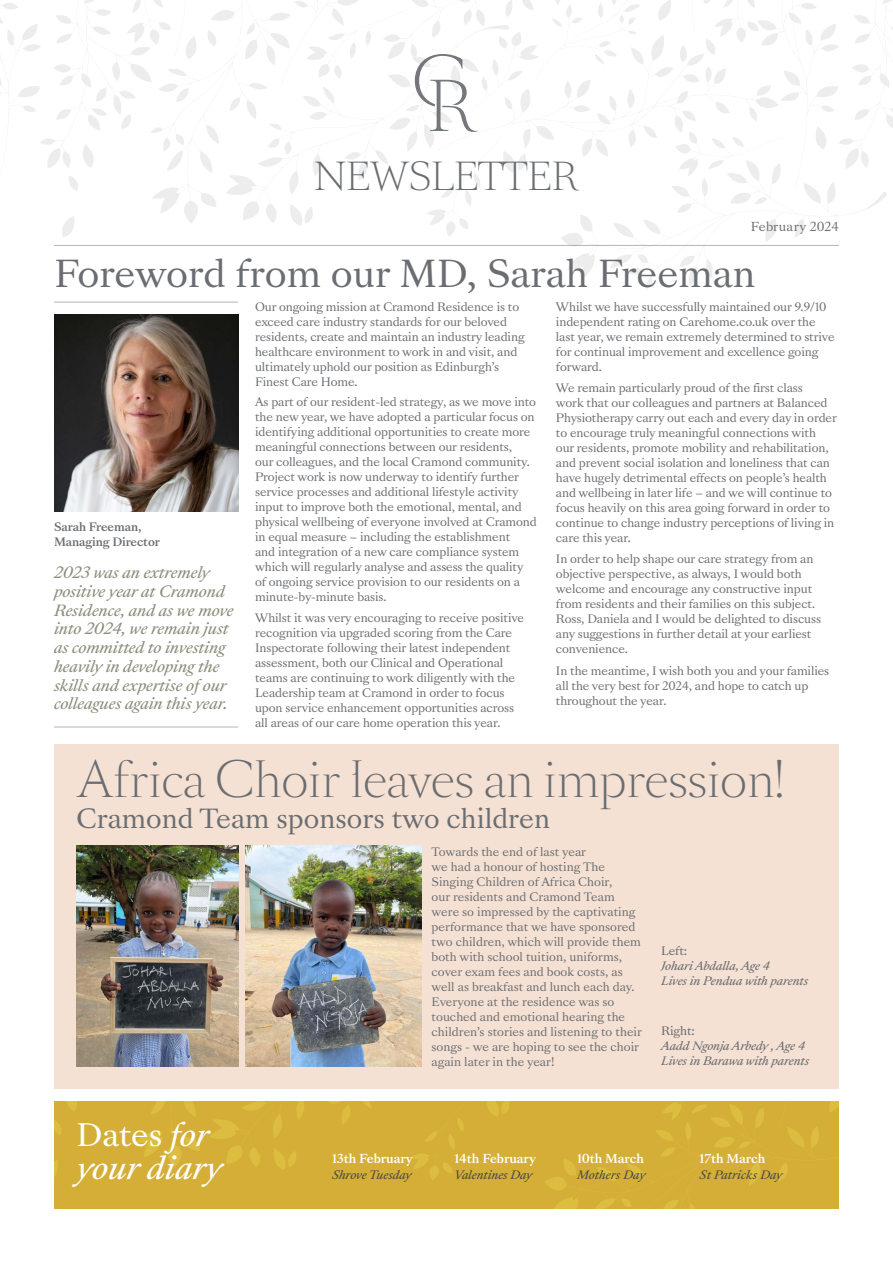
<style>
.page{position:relative;width:893px;height:1263px;background:#fff}
.page>*{position:absolute;margin:0;border:0;box-sizing:border-box;transform-origin:0 0}
.t1{font:300 46.5px "Sang Bleu Serif";color:#6a6d71}
.t2{font:36px "Sang Bleu Versailles";color:#6a6d71}
.t3{font:300 36px "Sang Bleu Serif";color:#6a6d71}
.t4{font:italic 30px/33px "Sang Bleu Versailles";color:#fff}
.t5{font:25.5px "Sang Bleu Versailles";color:#6a6d71}
.t6{font:italic 15px/18.8px "Sang Bleu Versailles";letter-spacing:-.01em;color:#8b8f7c}
.t7{font:500 12px "Sang Bleu Versailles";letter-spacing:-.01em;color:#fff}
.t8{font:12px "Sang Bleu Versailles";letter-spacing:.01em;color:#6a6d71}
.t9{font:11.25px/15px "Sang Bleu Versailles";letter-spacing:-.01em;color:#6a6d71}
.t10{font:italic 11.25px/15px "Sang Bleu Versailles";letter-spacing:-.01em;color:#6a6d71}
.t11{font:italic 11.25px "Sang Bleu Versailles";letter-spacing:-.01em;color:#4a4a49}
.t12{font:500 11.25px/15px "Sang Bleu Versailles";letter-spacing:-.01em;color:#6a6d71}
.t13{font:11.25px "Sang Bleu Versailles";letter-spacing:-.01em;color:#6a6d71}
.s1{font-style:normal}
</style>
<div class="page">
<div style="left:54px;top:1101px;width:785px;height:108px;background:#d4ae36"></div>
<svg style="left:545px;top:1101px;width:294px;height:108px"></svg>
<svg style="left:54px;top:1101px;width:455px;height:79px"></svg>
<div style="left:54px;top:744px;width:785px;height:345px;background:#f5e1d3"></div>
<img style="left:77px;top:845px;width:161px;height:221px">
<img style="left:245px;top:845px;width:176px;height:221px">
<svg style="left:0;top:0;width:893px;height:289px"></svg>
<img style="left:54px;top:315px;width:184px;height:196px">
<hr style="left:54px;top:727px;width:184px;height:1px;background:#b7b5b7">
<hr style="left:54px;top:302px;width:184px;height:1px;background:#b7b5b7">
<h2 class="t3" style="left:314px;top:154px;width:267px">NEWSLETTER</h2>
<p class="t8" style="left:751px;top:218px;width:90px">February 2024</p>
<h2 class="t2" style="left:54px;top:248px;width:703px">Foreword from our MD, Sarah Freeman</h2>
<p class="t12" style="left:54px;top:520px;width:107px">Sarah Freeman,<br>Managing Director</p>
<h3 class="t6" style="left:54px;top:564px;width:181px">2023 was an extremely positive year at Cramond<br>Residence, and as we move into 2024, we remain just as committed to investing heavily in developing the skills and expertise of our colleagues again this year.</h3>
<p class="t9" style="left:255px;top:299px;width:271px">Our ongoing mission at Cramond Residence is to exceed care industry standards for our beloved residents, create and maintain an industry leading healthcare environment to work in and visit, and ultimately uphold our position as Edinburgh’s Finest Care Home.</p>
<p class="t9" style="left:255px;top:395px;width:283px">As part of our resident-led strategy, as we move into the new year, we have adopted a particular focus on identifying additional opportunities to create more meaningful connections between our residents,<br>our colleagues, and the local Cramond community.<br>Project work is now underway to identify further service processes and additional lifestyle activity input to improve both the emotional, mental, and physical wellbeing of everyone involved at Cramond in equal measure – including the establishment<br>and integration of a new care compliance system which will regularly analyse and assess the quality of ongoing service provision to our residents on a minute-by-minute basis.</p>
<p class="t9" style="left:255px;top:610px;width:271px">Whilst it was very encouraging to receive positive recognition via upgraded scoring from the Care Inspectorate following their latest independent assessment, both our Clinical and Operational teams are continuing to work diligently with the Leadership team at Cramond in order to focus upon service enhancement opportunities across all areas of our care home operation this year.</p>
<p class="t9" style="left:556px;top:299px;width:280px">Whilst we have successfully maintained our 9.9/10 independent rating on Carehome.co.uk over the last year, we remain extremely determined to strive for continual improvement and excellence going forward.</p>
<p class="t9" style="left:556px;top:381px;width:282px">We remain particularly proud of the first class<br>work that our colleagues and partners at Balanced Physiotherapy carry out each and every day in order to encourage truly meaningful connections with our residents, promote mobility and rehabilitation, and prevent social isolation and loneliness that can have hugely detrimental effects on people’s health and wellbeing in later life – and we will continue to focus heavily on this area going forward in order to continue to change industry perceptions of living in care this year.</p>
<p class="t9" style="left:556px;top:552px;width:267px">In order to help shape our care strategy from an objective perspective, as always, I would both welcome and encourage any constructive input from residents and their families on this subject.<br>Ross, Daniela and I would be delighted to discuss any suggestions in further detail at your earliest convenience.</p>
<p class="t9" style="left:556px;top:663px;width:275px">In the meantime, I wish both you and your families all the very best for 2024, and hope to catch up throughout the year.</p>
<h1 class="t1" style="left:77px;top:751px;width:709px">Africa Choir leaves an impression!</h1>
<h3 class="t5" style="left:77px;top:801px;width:475px">Cramond Team sponsors two children</h3>
<p class="t9" style="left:432px;top:845px;width:212px">Towards the end of last year<br>we had a honour of hosting The Singing Children of Africa Choir,<br>our residents and Cramond Team were so impressed by the captivating performance that we have sponsored two children, which will provide them both with school tuition, uniforms, cover exam fees and book costs, as well as breakfast and lunch each day.<br>Everyone at the residence was so touched and emotional hearing the children’s stories and listening to their songs - we are hoping to see the choir again later in the year!</p>
<p class="t13" style="left:661px;top:943px;width:28px">Left:</p>
<p class="t10" style="left:661px;top:959px;width:149px">Johari Abdalla, Age 4<br>Lives in Pendua with parents</p>
<p class="t13" style="left:661px;top:1022px;width:35px">Right:</p>
<p class="t10" style="left:661px;top:1038px;width:150px">Aadd Ngonja Arbedy , Age 4<br>Lives in Barawa with parents</p>
<h3 class="t4" style="left:77px;top:1120px;width:147px"><span class="s1">Dates</span> for your diary</h3>
<p class="t7" style="left:332px;top:1150px;width:82px">13th February</p>
<p class="t11" style="left:332px;top:1167px;width:81px">Shrove Tuesday</p>
<p class="t7" style="left:455px;top:1150px;width:83px">14th February</p>
<p class="t11" style="left:455px;top:1167px;width:79px">Valentines Day</p>
<p class="t7" style="left:577px;top:1150px;width:68px">10th March</p>
<p class="t11" style="left:577px;top:1167px;width:70px">Mothers Day</p>
<p class="t7" style="left:700px;top:1150px;width:67px">17th March</p>
<p class="t11" style="left:700px;top:1167px;width:84px">St Patricks Day</p>
</div>
